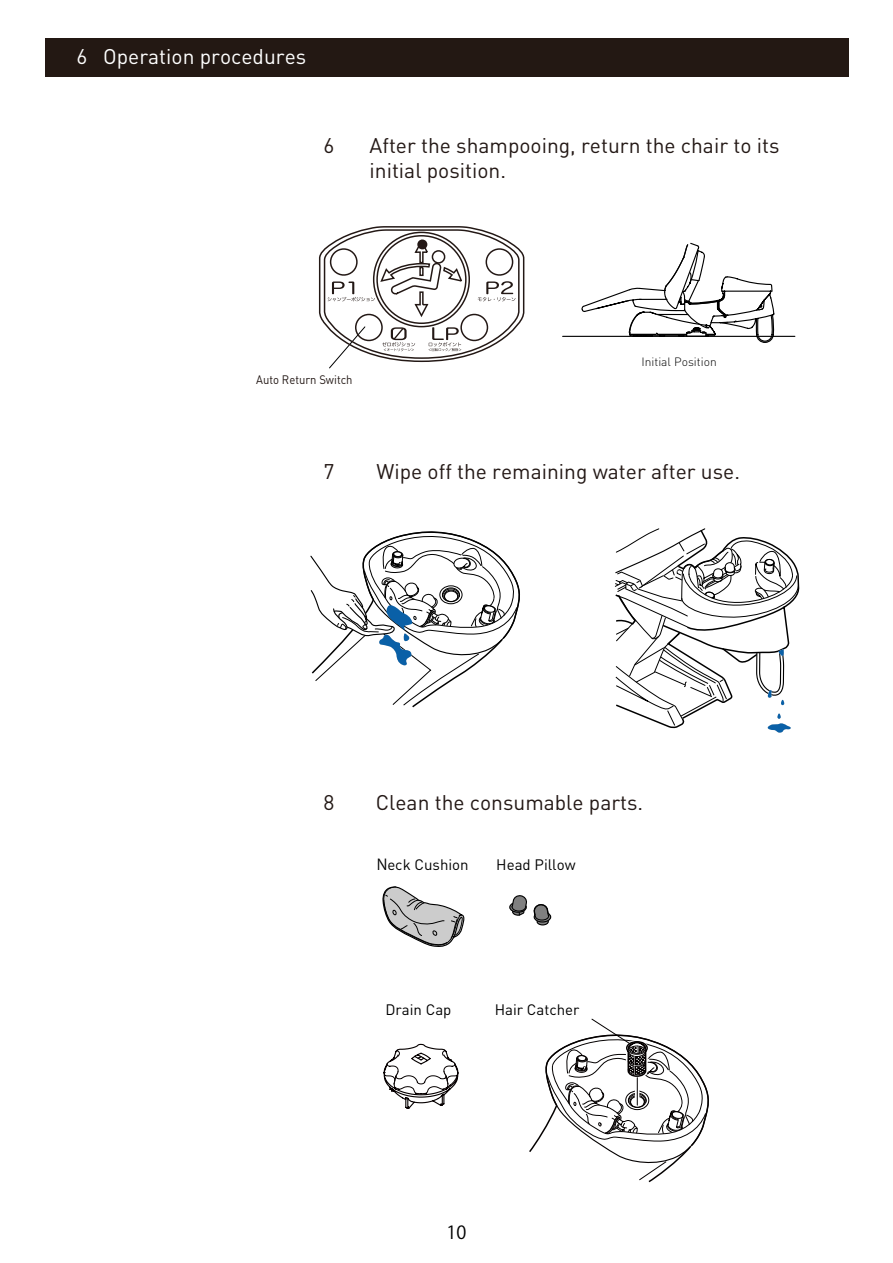
<style>
.page{position:relative;width:893px;height:1263px;background:#fff}
.page>*{position:absolute;margin:0;border:0;box-sizing:border-box;transform-origin:0 0}
.t1{font:21px/25.2px "DINOT";color:#231815}
.t2{font:21px "DINOT";color:#fff}
.t3{font:18px "Koz Go Pr 6 N";color:#000}
.t4{font:15px "DINOT";color:#000}
.t5{font:12.15px "DINOT";color:#231815;scale:.93 1}
.t6{font:300 11.85px "DINOT";color:#000}
.s1{font-family:"Koz Go Pr 6 N"}
</style>
<div class="page">
<div style="left:45px;top:38px;width:803px;height:39px;background:#231813"></div>
<svg style="left:382px;top:886px;width:83px;height:61px"></svg>
<svg style="left:509px;top:895px;width:18px;height:21px"></svg>
<svg style="left:533px;top:904px;width:19px;height:22px"></svg>
<hr style="left:563px;top:336px;width:232px;height:1px;background:#000">
<svg style="left:581px;top:242px;width:194px;height:101px"></svg>
<svg style="left:310px;top:531px;width:210px;height:177px"></svg>
<svg style="left:614px;top:528px;width:186px;height:205px"></svg>
<svg style="left:383px;top:1043px;width:76px;height:66px"></svg>
<svg style="left:318px;top:226px;width:207px;height:143px"></svg>
<svg style="left:529px;top:1018px;width:180px;height:165px"></svg>
<p class="t2" style="left:77px;top:41px;width:231px">6 Operation procedures</p>
<p class="t1" style="left:323px;top:131px;width:12px">6</p>
<p class="t1" style="left:370px;top:131px;width:411px">After the shampooing, return the chair to its initial position.</p>
<p class="t6" style="left:641px;top:353px;width:77px">Initial Position</p>
<p class="t5" style="left:256px;top:370px;width:105px">Auto Return Switch</p>
<p class="t1" style="left:323px;top:457px;width:12px">7</p>
<p class="t1" style="left:377px;top:457px;width:365px">Wipe off the remaining water after use.</p>
<p class="t1" style="left:323px;top:787px;width:12px">8</p>
<p class="t1" style="left:376px;top:787px;width:269px">Clean the consumable parts.</p>
<p class="t4" style="left:377px;top:853px;width:93px"><span class="s1">N</span>eck Cushion</p>
<p class="t4" style="left:496px;top:853px;width:81px">Head Pillow</p>
<p class="t4" style="left:386px;top:998px;width:67px">Drain Cap</p>
<p class="t4" style="left:495px;top:998px;width:86px">Hair Catcher</p>
<p class="t3" style="left:446px;top:1222px;width:21px">10</p>
</div>
